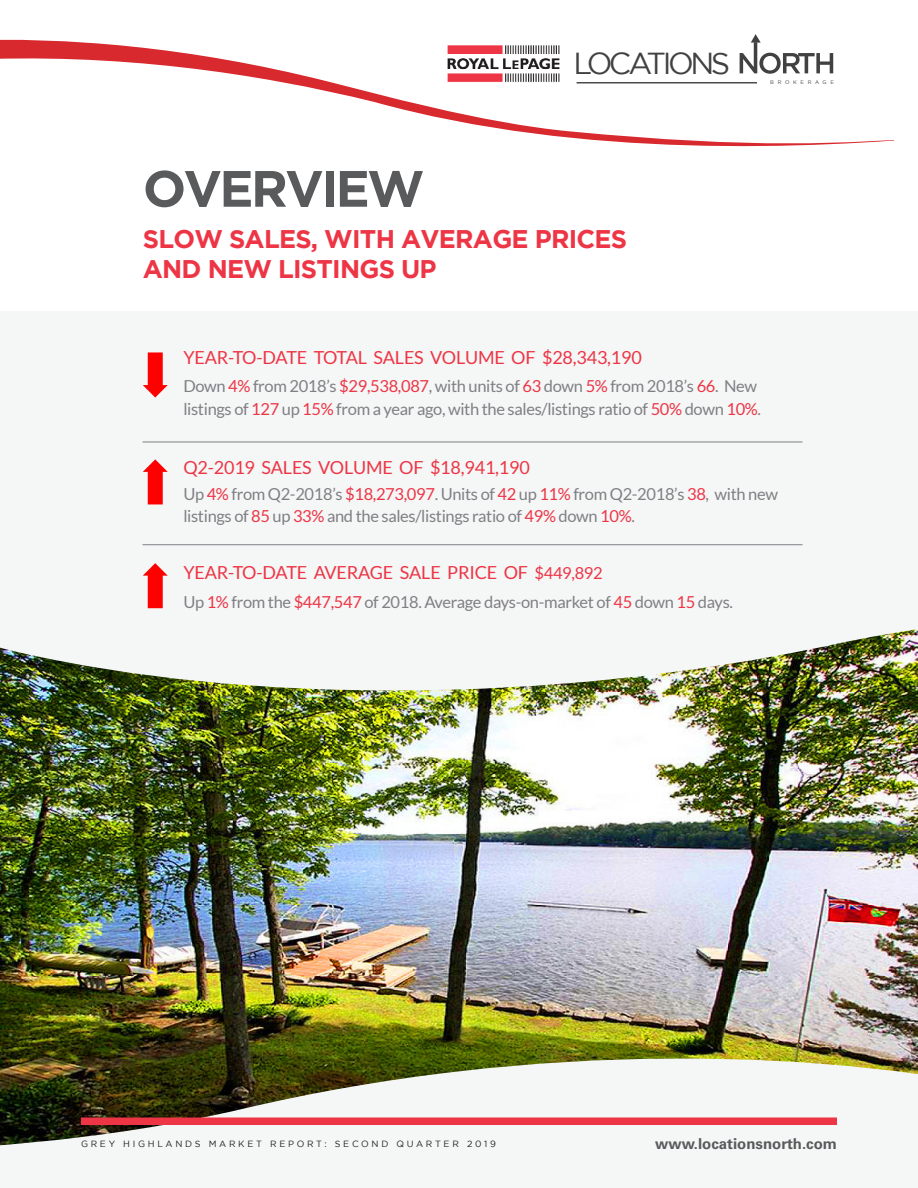
<style>
.page{position:relative;width:918px;height:1188px;background:#fff}
.page>*{position:absolute;margin:0;border:0;box-sizing:border-box;transform-origin:0 0}
.t1{font:700 51px "Gotham";letter-spacing:-.05em;color:#595a5c}
.t2{font:30.3px "Gotham";letter-spacing:-.115em;color:#414141}
.t3{font:700 25.5px/30.6px "Gotham";letter-spacing:-.03em;color:#ed3545}
.t4{font:18px "Lato";letter-spacing:-.01em;color:#ed3545}
.t5{font:16.5px/22.5px "Lato";letter-spacing:-.02em;color:#807f84}
.t6{font:700 15px "Univers LT Std";color:#595a5c}
.t7{font:9px "Gotham";letter-spacing:.3em;color:#231f20}
.t8{font:5.25px "Gotham";letter-spacing:.7em;color:#414141}
.s1{color:#ed3545}
.s2{font-size:16.5px}
</style>
<div class="page">
<img style="left:0;top:706px;width:918px;height:336px">
<img style="left:0;top:1042px;width:918px;height:104px">
<div style="left:0;top:311px;width:918px;height:318px;background:#f5f6f6"></div>
<img style="left:0;top:608px;width:918px;height:98px">
<hr style="left:142px;top:544px;width:660px;height:1px;background:#807f84">
<hr style="left:142px;top:442px;width:660px;height:1px;background:#807f84">
<svg style="left:143px;top:563px;width:25px;height:45px"></svg>
<svg style="left:143px;top:352px;width:25px;height:46px"></svg>
<svg style="left:143px;top:459px;width:25px;height:45px"></svg>
<div style="left:81px;top:1118px;width:756px;height:7px;background:#ed3545"></div>
<svg style="left:0;top:37px;width:894px;height:110px"></svg>
<h2 class="t2" style="left:573px;top:46px;width:158px">LOCATIONS</h2>
<p class="t8" style="left:770px;top:80px;width:65px">BROKERAGE</p>
<p class="t1" style="left:143px;top:159px;width:283px">OVERVIEW</p>
<p class="t3" style="left:143px;top:223px;width:486px">SLOW SALES, WITH AVERAGE PRICES<br>AND NEW LISTINGS UP</p>
<p class="t4" style="left:183px;top:347px;width:460px">YEAR-TO-DATE TOTAL SALES VOLUME OF $28,343,190</p>
<p class="t5" style="left:183px;top:375px;width:579px">Down <span class="s1">4%</span> from 2018’s <span class="s1">$29,538,087</span>, with units of <span class="s1">63</span> down <span class="s1">5%</span> from 2018’s <span class="s1">66</span>. New listings of <span class="s1">127</span> up <span class="s1">15%</span> from a year ago, with the sales/listings ratio of <span class="s1">50%</span> down <span class="s1">10%</span>.</p>
<p class="t4" style="left:183px;top:457px;width:348px">Q2-2019 SALES VOLUME OF $18,941,190</p>
<p class="t5" style="left:183px;top:482px;width:596px">Up <span class="s1">4%</span> from Q2-2018’s <span class="s1">$18,273,097</span>. Units of <span class="s1">42</span> up <span class="s1">11%</span> from Q2-2018’s <span class="s1">38</span>, with new listings of <span class="s1">85</span> up <span class="s1">33%</span> and the sales/listings ratio of <span class="s1">49%</span> down <span class="s1">10%</span>.</p>
<p class="t4" style="left:183px;top:563px;width:421px">YEAR-TO-DATE AVERAGE SALE PRICE OF <span class="s2">$449,892</span></p>
<p class="t5" style="left:183px;top:590px;width:551px">Up <span class="s1">1%</span> from the <span class="s1">$447,547</span> of 2018. Average days-on-market of <span class="s1">45</span> down <span class="s1">15</span> days.</p>
<p class="t7" style="left:81px;top:1139px;width:416px">GREY HIGHLANDS MARKET REPORT: SECOND QUARTER 2019</p>
<p class="t6" style="left:655px;top:1135px;width:183px">www.locationsnorth.com</p>
</div>
